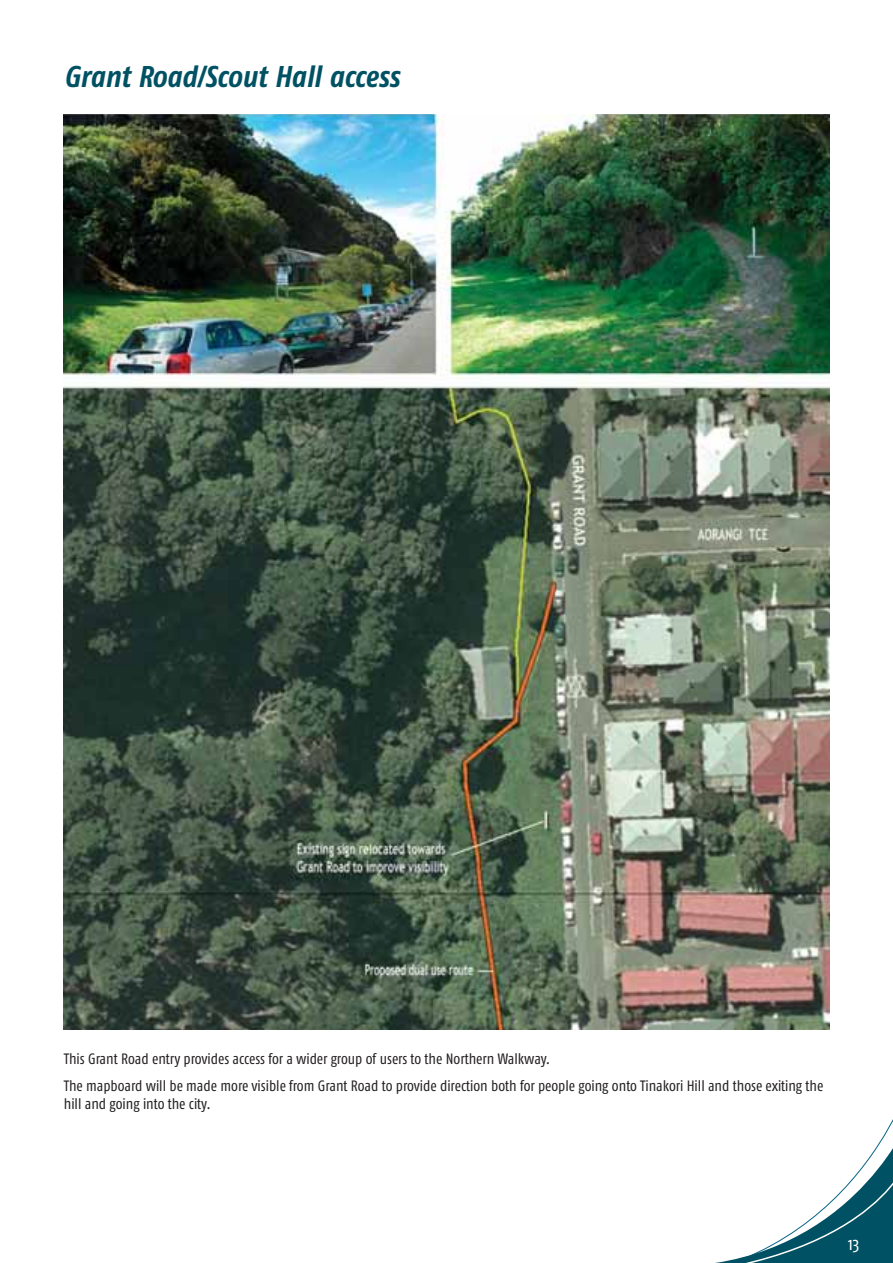
<style>
.page{position:relative;width:893px;height:1263px;background:#fff}
.page>*{position:absolute;margin:0;border:0;box-sizing:border-box;transform-origin:0 0}
.t1{font:italic 700 30px "Fago Co";color:#005163}
.t2{font:18px "Fago Co";color:#fff}
.t3{font:15px/26.5px "Fago Co";color:#231f20}
</style>
<div class="page">
<svg style="left:722px;top:1125px;width:171px;height:137px"></svg>
<img style="left:64px;top:115px;width:765px;height:915px">
<h1 class="t1" style="left:64px;top:66px;width:337px">Grant Road/Scout Hall access</h1>
<p class="t3" style="left:64px;top:1047px;width:761px">This Grant Road entry provides access for a wider group of users to the Northern Walkway.<br>The mapboard will be made more visible from Grant Road to provide direction both for people going onto Tinakori Hill and those exiting the</p>
<p class="t3" style="left:64px;top:1091px;width:149px">hill and going into the city.</p>
<p class="t2" style="left:848px;top:1237px;width:13px">13</p>
</div>
